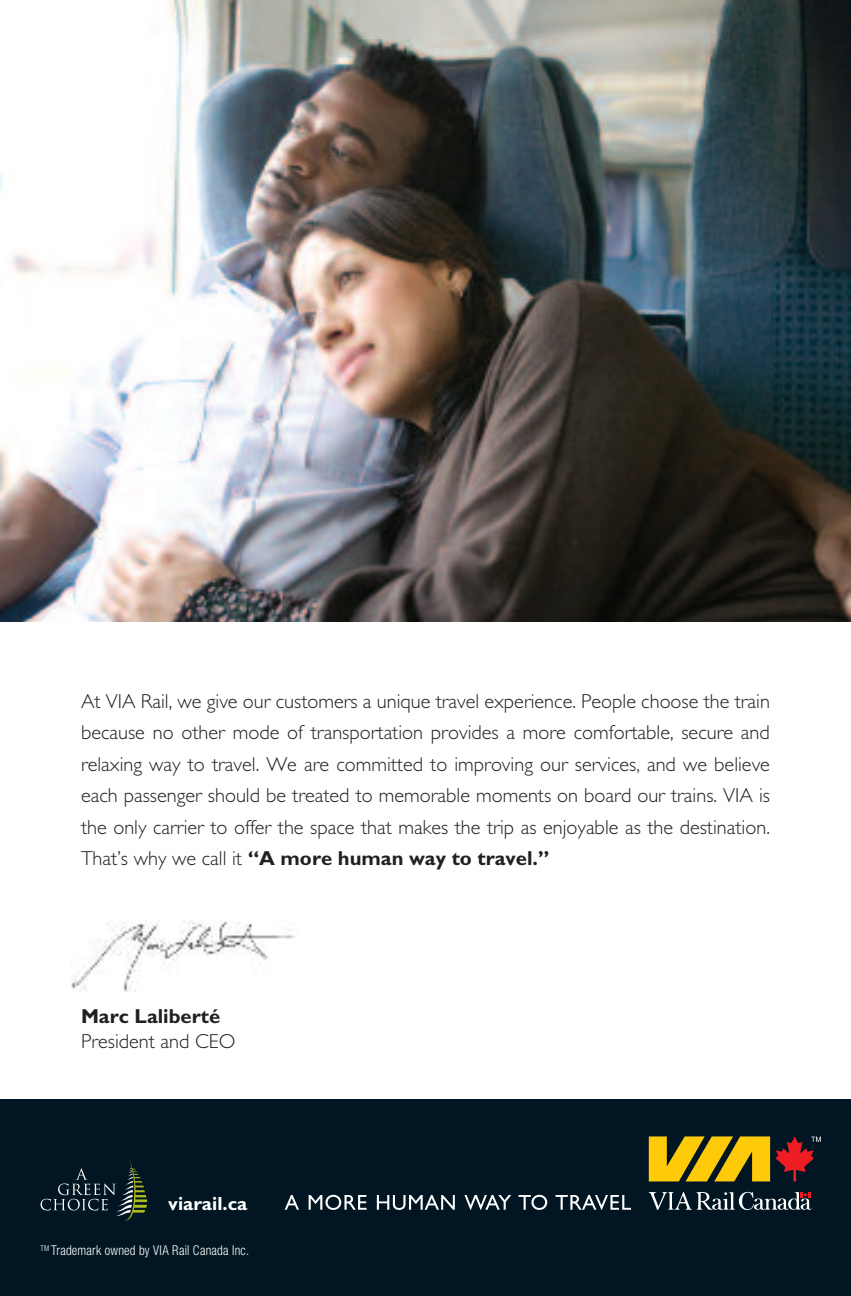
<style>
.page{position:relative;width:851px;height:1296px;background:#fff}
.page>*{position:absolute;margin:0;border:0;box-sizing:border-box;transform-origin:0 0}
.t1{font:20.25px/31.5px "VIA Gill Sans Light+MYVAYX";color:#231f20;text-align:justify}
.t2{font:20.25px "VIA Gill Sans Bold+PUSSVO";color:#231f20}
.t3{font:19.12px "VIA Gill Sans Bold+PUSSVO";color:#fff}
.t4{font:13.5px "Helvetica Neue LT Std Lt Cn+XDDJJC";letter-spacing:.015em;color:#fff;scale:.95 1}
.s1{font-family:"VIA Gill Sans Light+MYVAYX"}
</style>
<div class="page">
<div style="left:0;top:1099px;width:850px;height:197px;background:#011622"></div>
<svg style="left:40px;top:1160px;width:107px;height:60px"></svg>
<svg style="left:648px;top:1192px;width:163px;height:18px"></svg>
<svg style="left:648px;top:1136px;width:172px;height:45px"></svg>
<svg style="left:284px;top:1195px;width:15px;height:15px"></svg>
<svg style="left:308px;top:1195px;width:58px;height:15px"></svg>
<svg style="left:377px;top:1195px;width:78px;height:15px"></svg>
<svg style="left:464px;top:1195px;width:47px;height:15px"></svg>
<svg style="left:518px;top:1195px;width:29px;height:15px"></svg>
<svg style="left:555px;top:1195px;width:76px;height:15px"></svg>
<img style="left:71px;top:920px;width:224px;height:71px">
<img style="left:0;top:38px;width:850px;height:584px">
<img style="left:170px;top:0;width:680px;height:38px">
<p class="t1" style="left:81px;top:687px;width:690px">At VIA Rail, we give our customers a unique travel experience. People choose the train because no other mode of transportation provides a more comfortable, secure and relaxing way to travel. We are committed to improving our services, and we believe each passenger should be treated to memorable moments on board our trains. VIA is the only carrier to offer the space that makes the trip as enjoyable as the destination.</p>
<p class="t2" style="left:81px;top:851px;width:470px"><span class="s1">That’s why we call it</span> “A more human way to travel.”</p>
<p class="t2" style="left:81px;top:1008px;width:141px">Marc Laliberté</p>
<p class="t1" style="left:81px;top:1027px;width:156px">President and CEO</p>
<p class="t3" style="left:168px;top:1196px;width:81px">viarail.ca</p>
<p class="t4" style="left:40px;top:1246px;width:221px"><sup>TM</sup> Trademark owned by VIA Rail Canada Inc.</p>
</div>
